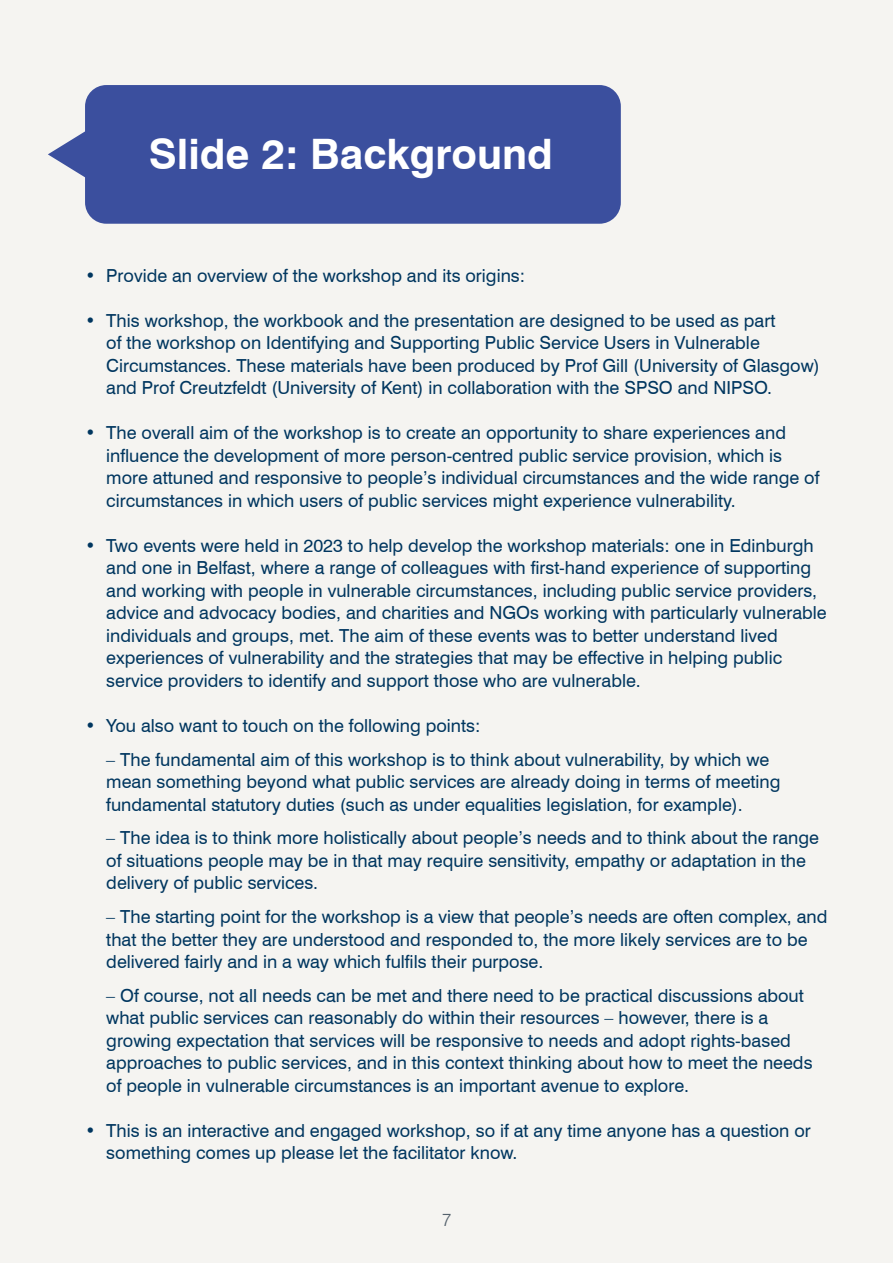
<style>
.page{position:relative;width:893px;height:1263px;background:#f5f4f1}
.page>*{position:absolute;margin:0;border:0;box-sizing:border-box;transform-origin:0 0}
.t1{font:700 42px "Swiss 721 BT";color:#fff}
.t2{font:18px/22.5px "Swiss 721 BT";color:#00365f}
.t3{font:300 18px "Swiss 721 BT";color:#54616c}
</style>
<div class="page">
<div style="left:85px;top:85px;width:536px;height:139px;background:#3b4f9e;border-radius:21px"></div>
<svg style="left:48px;top:131px;width:37px;height:47px"></svg>
<h1 class="t1" style="left:149px;top:129px;width:406px">Slide 2: Background</h1>
<p class="t2" style="left:85px;top:264px;width:442px">• Provide an overview of the workshop and its origins:</p>
<p class="t2" style="left:106px;top:309px;width:715px;text-indent:-21px">• This workshop, the workbook and the presentation are designed to be used as part<br>of the workshop on Identifying and Supporting Public Service Users in Vulnerable Circumstances. These materials have been produced by Prof Gill (University of Glasgow) and Prof Creutzfeldt (University of Kent) in collaboration with the SPSO and NIPSO.</p>
<p class="t2" style="left:106px;top:421px;width:715px;text-indent:-21px">• The overall aim of the workshop is to create an opportunity to share experiences and influence the development of more person-centred public service provision, which is more attuned and responsive to people’s individual circumstances and the wide range of circumstances in which users of public services might experience vulnerability.</p>
<p class="t2" style="left:106px;top:534px;width:722px;text-indent:-21px">• Two events were held in 2023 to help develop the workshop materials: one in Edinburgh and one in Belfast, where a range of colleagues with first-hand experience of supporting and working with people in vulnerable circumstances, including public service providers, advice and advocacy bodies, and charities and NGOs working with particularly vulnerable individuals and groups, met. The aim of these events was to better understand lived experiences of vulnerability and the strategies that may be effective in helping public service providers to identify and support those who are vulnerable.</p>
<p class="t2" style="left:85px;top:714px;width:397px">• You also want to touch on the following points:</p>
<p class="t2" style="left:106px;top:748px;width:676px">– The fundamental aim of this workshop is to think about vulnerability, by which we mean something beyond what public services are already doing in terms of meeting fundamental statutory duties (such as under equalities legislation, for example).</p>
<p class="t2" style="left:106px;top:826px;width:714px">– The idea is to think more holistically about people’s needs and to think about the range of situations people may be in that may require sensitivity, empathy or adaptation in the delivery of public services.</p>
<p class="t2" style="left:106px;top:905px;width:723px">– The starting point for the workshop is a view that people’s needs are often complex, and that the better they are understood and responded to, the more likely services are to be delivered fairly and in a way which fulfils their purpose.</p>
<p class="t2" style="left:106px;top:984px;width:708px">– Of course, not all needs can be met and there need to be practical discussions about what public services can reasonably do within their resources – however, there is a growing expectation that services will be responsive to needs and adopt rights-based approaches to public services, and in this context thinking about how to meet the needs of people in vulnerable circumstances is an important avenue to explore.</p>
<p class="t2" style="left:106px;top:1119px;width:706px;text-indent:-21px">• This is an interactive and engaged workshop, so if at any time anyone has a question or something comes up please let the facilitator know.</p>
<p class="t3" style="left:442px;top:1208px;width:11px">7</p>
</div>
